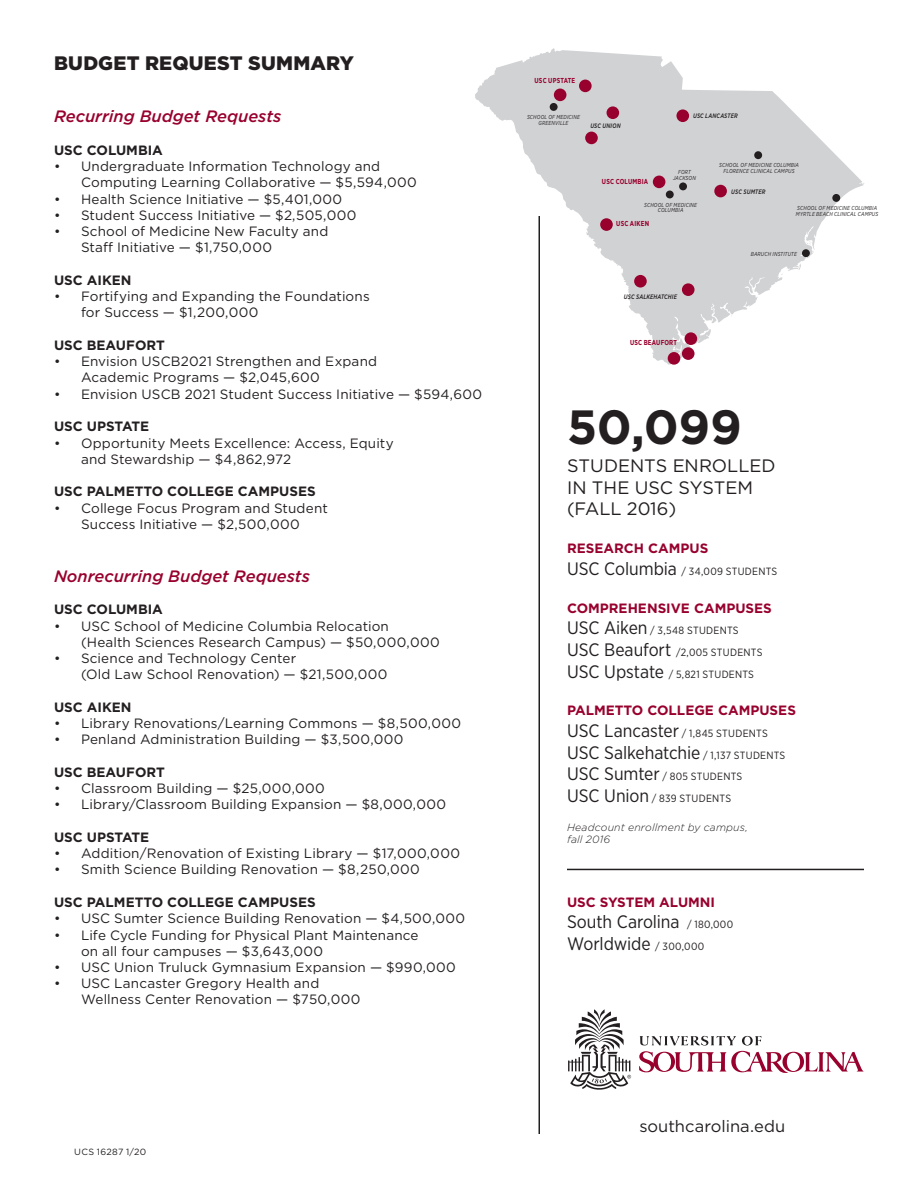
<style>
.page{position:relative;width:918px;height:1188px;background:#fff}
.page>*{position:absolute;margin:0;border:0;box-sizing:border-box;transform-origin:0 0}
.t1{font:700 48px "Gotham";color:#231f20}
.t2{font:900 19.5px "Gotham";letter-spacing:.01em;color:#231f20}
.t3{font:18px/21.6px "Gotham Narrow";letter-spacing:-.005em;color:#231f20}
.t4{font:18px/21.6px "Gotham";letter-spacing:-.005em;color:#231f20}
.t5{font:italic 500 16.5px "Gotham";color:#98012d}
.t6{font:16.5px "Gotham";color:#231f20}
.t7{font:13.5px/16.2px "Gotham";letter-spacing:.01em;color:#231f20}
.t8{font:700 13.5px "Gotham";color:#231f20}
.t9{font:700 13.5px "Gotham";color:#98012d}
.t10{font:10.5px/21.6px "Gotham Narrow";letter-spacing:.025em;color:#231f20}
.t11{font:italic 300 10.5px/12.6px "Gotham";letter-spacing:.015em;color:#231f20}
.t12{font:9px "Gotham";letter-spacing:.03em;color:#231f20}
.t13{font:700 7.2px "Gotham Narrow";letter-spacing:.025em;color:#98012d;scale:.9 1}
.t14{font:italic 500 6.45px "Gotham Narrow";letter-spacing:.025em;color:#231f20;scale:.9 1}
.t15{font:italic 5.7px/5.7px "Gotham Narrow";letter-spacing:.03em;color:#231f20;text-align:center;scale:.9 1}
.s1{font-size:18px}
.s2{font-size:10.5px}
</style>
<div class="page">
<svg style="left:639px;top:1036px;width:225px;height:37px"></svg>
<svg style="left:568px;top:1009px;width:63px;height:81px"></svg>
<svg style="left:817px;top:136px;width:34px;height:95px;fill:#d1d2d4"></svg>
<svg style="left:475px;top:48px;width:342px;height:317px"></svg>
<svg style="left:849px;top:161px;width:15px;height:29px"></svg>
<div style="left:668px;top:352px;width:12px;height:13px;background:#98012d;border-radius:50%"></div>
<div style="left:682px;top:283px;width:13px;height:13px;background:#98012d;border-radius:50%"></div>
<div style="left:634px;top:275px;width:13px;height:13px;background:#98012d;border-radius:50%"></div>
<div style="left:600px;top:218px;width:13px;height:13px;background:#98012d;border-radius:50%"></div>
<div style="left:714px;top:185px;width:13px;height:12px;background:#98012d;border-radius:50%"></div>
<div style="left:653px;top:176px;width:12px;height:12px;background:#98012d;border-radius:50%"></div>
<div style="left:676px;top:109px;width:13px;height:13px;background:#98012d;border-radius:50%"></div>
<div style="left:607px;top:106px;width:12px;height:13px;background:#98012d;border-radius:50%"></div>
<div style="left:585px;top:132px;width:13px;height:12px;background:#98012d;border-radius:50%"></div>
<div style="left:554px;top:89px;width:12px;height:12px;background:#98012d;border-radius:50%"></div>
<div style="left:550px;top:103px;width:8px;height:8px;background:#231f20;border-radius:50%"></div>
<div style="left:666px;top:191px;width:8px;height:7px;background:#231f20;border-radius:50%"></div>
<div style="left:802px;top:249px;width:8px;height:8px;background:#231f20;border-radius:50%"></div>
<div style="left:685px;top:332px;width:12px;height:13px;background:#98012d;border-radius:50%"></div>
<div style="left:682px;top:347px;width:13px;height:13px;background:#98012d;border-radius:50%"></div>
<div style="left:579px;top:80px;width:13px;height:12px;background:#98012d;border-radius:50%"></div>
<div style="left:679px;top:182px;width:8px;height:8px;background:#231f20;border-radius:50%"></div>
<div style="left:754px;top:151px;width:8px;height:8px;background:#231f20;border-radius:50%"></div>
<div style="left:832px;top:194px;width:8px;height:8px;background:#231f20;border-radius:50%"></div>
<hr style="left:538px;top:216px;width:2px;height:918px;background:#231f20">
<hr style="left:567px;top:869px;width:297px;height:1px;background:#231f20">
<h2 class="t2" style="left:54px;top:49px;width:301px">BUDGET REQUEST SUMMARY</h2>
<p class="t5" style="left:54px;top:106px;width:229px">Recurring Budget Requests</p>
<p class="t8" style="left:54px;top:141px;width:110px">USC COLUMBIA</p>
<p class="t7" style="left:81px;top:158px;width:337px;text-indent:-27px">• Undergraduate Information Technology and<br>Computing Learning Collaborative — $5,594,000</p>
<p class="t7" style="left:54px;top:191px;width:290px">• Health Science Initiative — $5,401,000</p>
<p class="t7" style="left:54px;top:207px;width:304px">• Student Success Initiative — $2,505,000</p>
<p class="t7" style="left:81px;top:223px;width:249px;text-indent:-27px">• School of Medicine New Faculty and<br>Staff Initiative — $1,750,000</p>
<p class="t8" style="left:54px;top:271px;width:79px">USC AIKEN</p>
<p class="t7" style="left:81px;top:288px;width:290px;text-indent:-27px">• Fortifying and Expanding the Foundations for Success — $1,200,000</p>
<p class="t8" style="left:54px;top:336px;width:113px">USC BEAUFORT</p>
<p class="t7" style="left:81px;top:353px;width:298px;text-indent:-27px">• Envision USCB2021 Strengthen and Expand<br>Academic Programs — $2,045,600</p>
<p class="t7" style="left:54px;top:386px;width:430px">• Envision USCB 2021 Student Success Initiative — $594,600</p>
<p class="t8" style="left:54px;top:418px;width:97px">USC UPSTATE</p>
<p class="t7" style="left:81px;top:434px;width:314px;text-indent:-27px">• Opportunity Meets Excellence: Access, Equity and Stewardship — $4,862,972</p>
<p class="t8" style="left:54px;top:483px;width:263px">USC PALMETTO COLLEGE CAMPUSES</p>
<p class="t7" style="left:54px;top:500px;width:275px;text-align:center">• College Focus Program and Student<br>Success Initiative — $2,500,000</p>
<p class="t5" style="left:54px;top:565px;width:257px">Nonrecurring Budget Requests</p>
<p class="t8" style="left:54px;top:601px;width:110px">USC COLUMBIA</p>
<p class="t7" style="left:81px;top:617px;width:360px;text-indent:-27px">• USC School of Medicine Columbia Relocation (Health Sciences Research Campus) — $50,000,000</p>
<p class="t7" style="left:81px;top:650px;width:308px;text-indent:-27px">• Science and Technology Center<br>(Old Law School Renovation) — $21,500,000</p>
<p class="t8" style="left:54px;top:698px;width:79px">USC AIKEN</p>
<p class="t7" style="left:54px;top:715px;width:409px">• Library Renovations/Learning Commons — $8,500,000</p>
<p class="t7" style="left:54px;top:731px;width:351px">• Penland Administration Building — $3,500,000</p>
<p class="t8" style="left:54px;top:763px;width:113px">USC BEAUFORT</p>
<p class="t7" style="left:54px;top:780px;width:272px">• Classroom Building — $25,000,000</p>
<p class="t7" style="left:54px;top:796px;width:394px">• Library/Classroom Building Expansion — $8,000,000</p>
<p class="t8" style="left:54px;top:828px;width:97px">USC UPSTATE</p>
<p class="t7" style="left:54px;top:845px;width:408px">• Addition/Renovation of Existing Library — $17,000,000</p>
<p class="t7" style="left:54px;top:861px;width:367px">• Smith Science Building Renovation — $8,250,000</p>
<p class="t8" style="left:54px;top:893px;width:263px">USC PALMETTO COLLEGE CAMPUSES</p>
<p class="t7" style="left:54px;top:910px;width:413px">• USC Sumter Science Building Renovation — $4,500,000</p>
<p class="t7" style="left:81px;top:926px;width:339px;text-indent:-27px">• Life Cycle Funding for Physical Plant Maintenance on all four campuses — $3,643,000</p>
<p class="t7" style="left:54px;top:959px;width:403px">• USC Union Truluck Gymnasium Expansion — $990,000</p>
<p class="t7" style="left:81px;top:975px;width:281px;text-indent:-27px">• USC Lancaster Gregory Health and<br>Wellness Center Renovation — $750,000</p>
<p class="t12" style="left:74px;top:1146px;width:74px">UCS 16287 1/20</p>
<p class="t13" style="left:535px;top:76px;width:47px">USC UPSTATE</p>
<p class="t15" style="left:527px;top:114px;width:60px">SCHOOL OF MEDICINE<br>GREENVILLE</p>
<p class="t14" style="left:590px;top:121px;width:35px">USC UNION</p>
<p class="t14" style="left:693px;top:111px;width:51px">USC LANCASTER</p>
<p class="t13" style="left:602px;top:177px;width:53px">USC COLUMBIA</p>
<p class="t15" style="left:673px;top:169px;width:27px">FORT<br>JACKSON</p>
<p class="t15" style="left:644px;top:202px;width:60px">SCHOOL OF MEDICINE<br>COLUMBIA</p>
<p class="t13" style="left:616px;top:219px;width:38px">USC AIKEN</p>
<p class="t15" style="left:719px;top:162px;width:90px">SCHOOL OF MEDICINE COLUMBIA<br>FLORENCE CLINICAL CAMPUS</p>
<p class="t15" style="left:796px;top:205px;width:93px;text-align:left">SCHOOL OF MEDICINE COLUMBIA<br>MYRTLE BEACH CLINICAL CAMPUS</p>
<p class="t14" style="left:731px;top:188px;width:40px">USC SUMTER</p>
<p class="t15" style="left:751px;top:251px;width:53px">BARUCH INSTITUTE</p>
<p class="t14" style="left:624px;top:292px;width:61px">USC SALKEHATCHIE</p>
<p class="t13" style="left:630px;top:338px;width:54px">USC BEAUFORT</p>
<h1 class="t1" style="left:567px;top:395px;width:177px">50,099</h1>
<h3 class="t4" style="left:567px;top:455px;width:210px">STUDENTS ENROLLED<br>IN THE USC SYSTEM (FALL 2016)</h3>
<p class="t9" style="left:567px;top:540px;width:143px">RESEARCH CAMPUS</p>
<p class="t10" style="left:567px;top:560px;width:212px"><span class="s1">USC Columbia</span> / 34,009 STUDENTS</p>
<p class="t9" style="left:567px;top:599px;width:206px">COMPREHENSIVE CAMPUSES</p>
<p class="t10" style="left:567px;top:620px;width:197px"><span class="s1">USC Aiken</span> / 3,548 STUDENTS<br><span class="s1">USC Beaufort</span> /2,005 STUDENTS<br><span class="s1">USC Upstate</span> / 5,821 STUDENTS</p>
<p class="t9" style="left:567px;top:702px;width:230px">PALMETTO COLLEGE CAMPUSES</p>
<p class="t10" style="left:567px;top:722px;width:202px"><span class="s1">USC Lancaster</span> / 1,845 STUDENTS</p>
<h3 class="t3" style="left:567px;top:741px;width:220px">USC Salkehatchie <span class="s2">/ 1,137 STUDENTS</span></h3>
<p class="t10" style="left:567px;top:765px;width:177px"><span class="s1">USC Sumter</span> / 805 STUDENTS<br><span class="s1">USC Union</span> / 839 STUDENTS</p>
<p class="t11" style="left:567px;top:820px;width:182px">Headcount enrollment by campus, fall 2016</p>
<p class="t9" style="left:567px;top:893px;width:150px">USC SYSTEM ALUMNI</p>
<h3 class="t3" style="left:567px;top:911px;width:168px">South Carolina <span class="s2">/ 180,000<br></span>Worldwide <span class="s2">/ 300,000</span></h3>
<p class="t6" style="left:639px;top:1115px;width:147px">southcarolina.edu</p>
</div>
